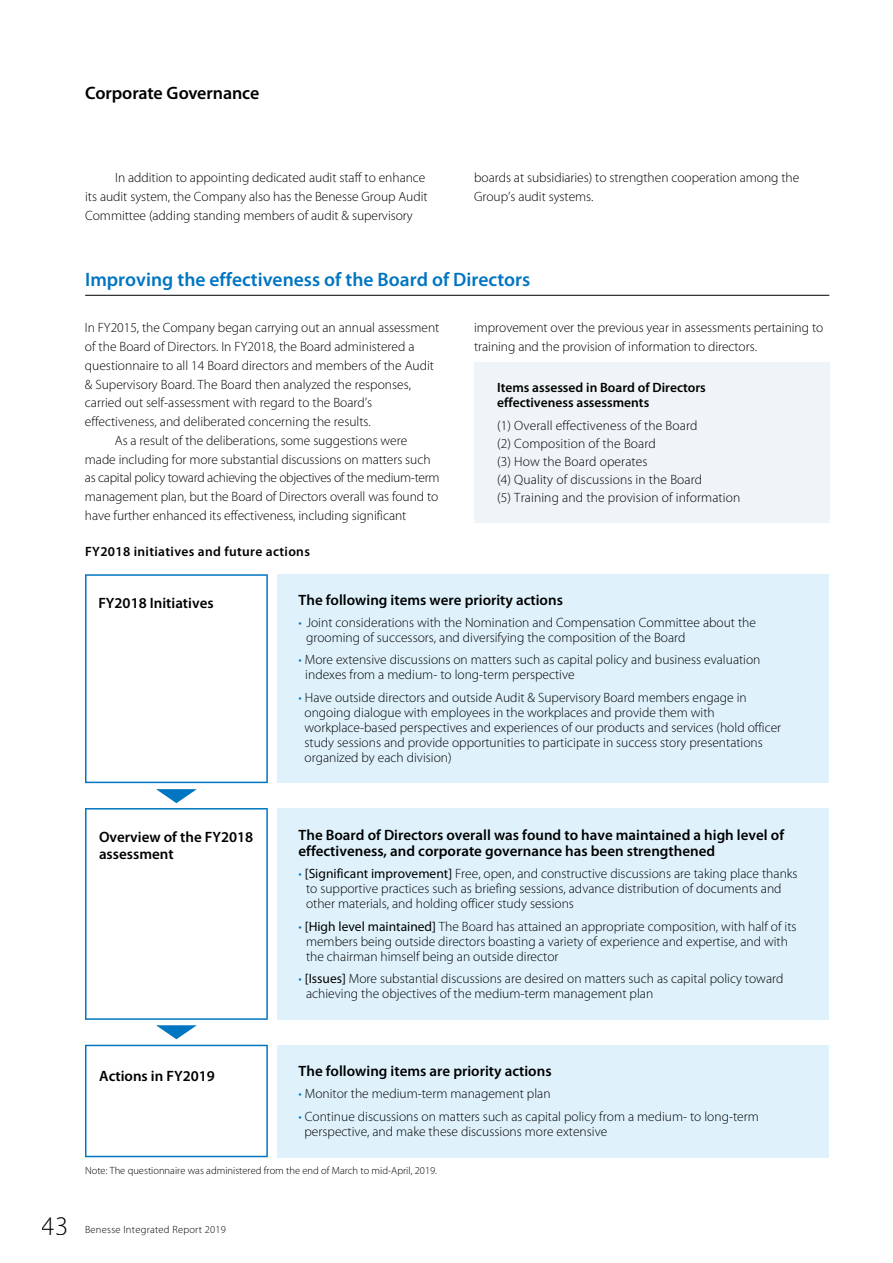
<style>
.page{position:relative;width:893px;height:1263px;background:#fff}
.page>*{position:absolute;margin:0;border:0;box-sizing:border-box;transform-origin:0 0}
.t1{font:300 27px "Myriad Pro";color:#000}
.t2{font:600 19.5px "Myriad Pro";color:#0075c2}
.t3{font:600 18px "Myriad Pro";letter-spacing:-.005em;color:#000}
.t4{font:600 15px/16.5px "Myriad Pro";color:#000}
.t5{font:300 13.5px/15px "Myriad Pro";color:#000}
.t6{font:300 13.5px "Myriad Pro";letter-spacing:-.02em;color:#000}
.t7{font:600 13.5px/15px "Myriad Pro";color:#000}
.t8{font:600 13.5px "Myriad Pro";letter-spacing:.025em;color:#000}
.t9{font:300 10.5px "Myriad Pro";color:#000}
.t10{font:300 10.5px "Myriad Pro";letter-spacing:.025em;color:#000}
.s1{color:#0075c2}
.s2{font-weight:400}
</style>
<div class="page">
<div style="left:277px;top:574px;width:552px;height:209px;background:#dff2fc"></div>
<svg style="left:85px;top:574px;width:183px;height:209px"></svg>
<div style="left:474px;top:363px;width:355px;height:160px;background:#eef4f7"></div>
<div style="left:277px;top:1045px;width:552px;height:112px;background:#dff2fc"></div>
<svg style="left:85px;top:1045px;width:183px;height:112px"></svg>
<div style="left:277px;top:808px;width:552px;height:212px;background:#dff2fc"></div>
<svg style="left:85px;top:789px;width:183px;height:250px"></svg>
<hr style="left:85px;top:295px;width:744px;height:1px;background:#000">
<h3 class="t3" style="left:85px;top:82px;width:176px">Corporate Governance</h3>
<p class="t5" style="left:85px;top:168px;width:344px;line-height:18.8px;text-indent:30px">In addition to appointing dedicated audit staff to enhance its audit system, the Company also has the Benesse Group Audit<br>Committee (adding standing members of audit &amp; supervisory</p>
<p class="t5" style="left:474px;top:168px;width:327px;line-height:18.8px">boards at subsidiaries) to strengthen cooperation among the<br>Group’s audit systems.</p>
<h2 class="t2" style="left:85px;top:267px;width:447px">Improving the effectiveness of the Board of Directors</h2>
<p class="t5" style="left:85px;top:320px;width:356px">In FY2015, the Company began carrying out an annual assessment</p>
<p class="t5" style="left:85px;top:339px;width:331px">of the Board of Directors. In FY2018, the Board administered a</p>
<p class="t5" style="left:85px;top:358px;width:351px">questionnaire to all 14 Board directors and members of the Audit</p>
<p class="t5" style="left:85px;top:377px;width:328px">&amp; Supervisory Board. The Board then analyzed the responses,</p>
<p class="t5" style="left:85px;top:395px;width:289px">carried out self-assessment with regard to the Board’s</p>
<p class="t5" style="left:85px;top:414px;width:288px">effectiveness, and deliberated concerning the results.</p>
<p class="t5" style="left:115px;top:433px;width:294px">As a result of the deliberations, some suggestions were</p>
<p class="t5" style="left:85px;top:452px;width:347px">made including for more substantial discussions on matters such</p>
<p class="t6" style="left:85px;top:470px;width:356px">as capital policy toward achieving the objectives of the medium-term</p>
<p class="t5" style="left:85px;top:489px;width:355px">management plan, but the Board of Directors overall was found to</p>
<p class="t5" style="left:85px;top:508px;width:323px">have further enhanced its effectiveness, including significant</p>
<p class="t8" style="left:85px;top:543px;width:226px">FY2018 initiatives and future actions</p>
<p class="t5" style="left:474px;top:319px;width:351px;line-height:18.8px">improvement over the previous year in assessments pertaining to training and the provision of information to directors.</p>
<p class="t7" style="left:497px;top:380px;width:210px">Items assessed in Board of Directors effectiveness assessments</p>
<p class="t5" style="left:497px;top:417px;width:245px;line-height:18px">(1) Overall effectiveness of the Board<br>(2) Composition of the Board<br>(3) How the Board operates<br>(4) Quality of discussions in the Board<br>(5) Training and the provision of information</p>
<p class="t4" style="left:98px;top:595px;width:117px">FY2018 Initiatives</p>
<p class="t4" style="left:299px;top:592px;width:266px">The following items were priority actions</p>
<p class="t5" style="left:306px;top:615px;width:451px;text-indent:-8px"><span class="s1">•</span> Joint considerations with the Nomination and Compensation Committee about the grooming of successors, and diversifying the composition of the Board</p>
<p class="t5" style="left:305px;top:652px;width:457px;text-indent:-7px"><span class="s1">•</span> More extensive discussions on matters such as capital policy and business evaluation indexes from a medium- to long-term perspective</p>
<p class="t5" style="left:305px;top:690px;width:478px;text-indent:-6px"><span class="s1">•</span> Have outside directors and outside Audit &amp; Supervisory Board members engage in ongoing dialogue with employees in the workplaces and provide them with workplace-based perspectives and experiences of our products and services (hold officer study sessions and provide opportunities to participate in success story presentations organized by each division)</p>
<p class="t4" style="left:99px;top:828px;width:156px">Overview of the FY2018 assessment</p>
<p class="t4" style="left:299px;top:826px;width:487px">The Board of Directors overall was found to have maintained a high level of effectiveness, and corporate governance has been strengthened</p>
<p class="t5" style="left:306px;top:866px;width:493px;text-indent:-8px"><span class="s1">•</span> <span class="s2">[Significant improvement]</span> Free, open, and constructive discussions are taking place thanks to supportive practices such as briefing sessions, advance distribution of documents and other materials, and holding officer study sessions</p>
<p class="t5" style="left:306px;top:919px;width:492px;text-indent:-8px"><span class="s1">•</span> <span class="s2">[High level maintained]</span> The Board has attained an appropriate composition, with half of its members being outside directors boasting a variety of experience and expertise, and with the chairman himself being an outside director</p>
<p class="t5" style="left:306px;top:971px;width:479px;text-indent:-8px"><span class="s1">•</span> <span class="s2">[Issues]</span> More substantial discussions are desired on matters such as capital policy toward achieving the objectives of the medium-term management plan</p>
<p class="t4" style="left:99px;top:1067px;width:117px">Actions in FY2019</p>
<p class="t4" style="left:299px;top:1062px;width:255px">The following items are priority actions</p>
<p class="t5" style="left:299px;top:1086px;width:254px"><span class="s1">•</span> Monitor the medium-term management plan</p>
<p class="t5" style="left:305px;top:1109px;width:456px;text-indent:-6px"><span class="s1">•</span> Continue discussions on matters such as capital policy from a medium- to long-term perspective, and make these discussions more extensive</p>
<p class="t9" style="left:85px;top:1164px;width:354px">Note: The questionnaire was administered from the end of March to mid-April, 2019.</p>
<h1 class="t1" style="left:42px;top:1211px;width:28px">43</h1>
<p class="t10" style="left:85px;top:1224px;width:142px">Benesse Integrated Report 2019</p>
</div>
